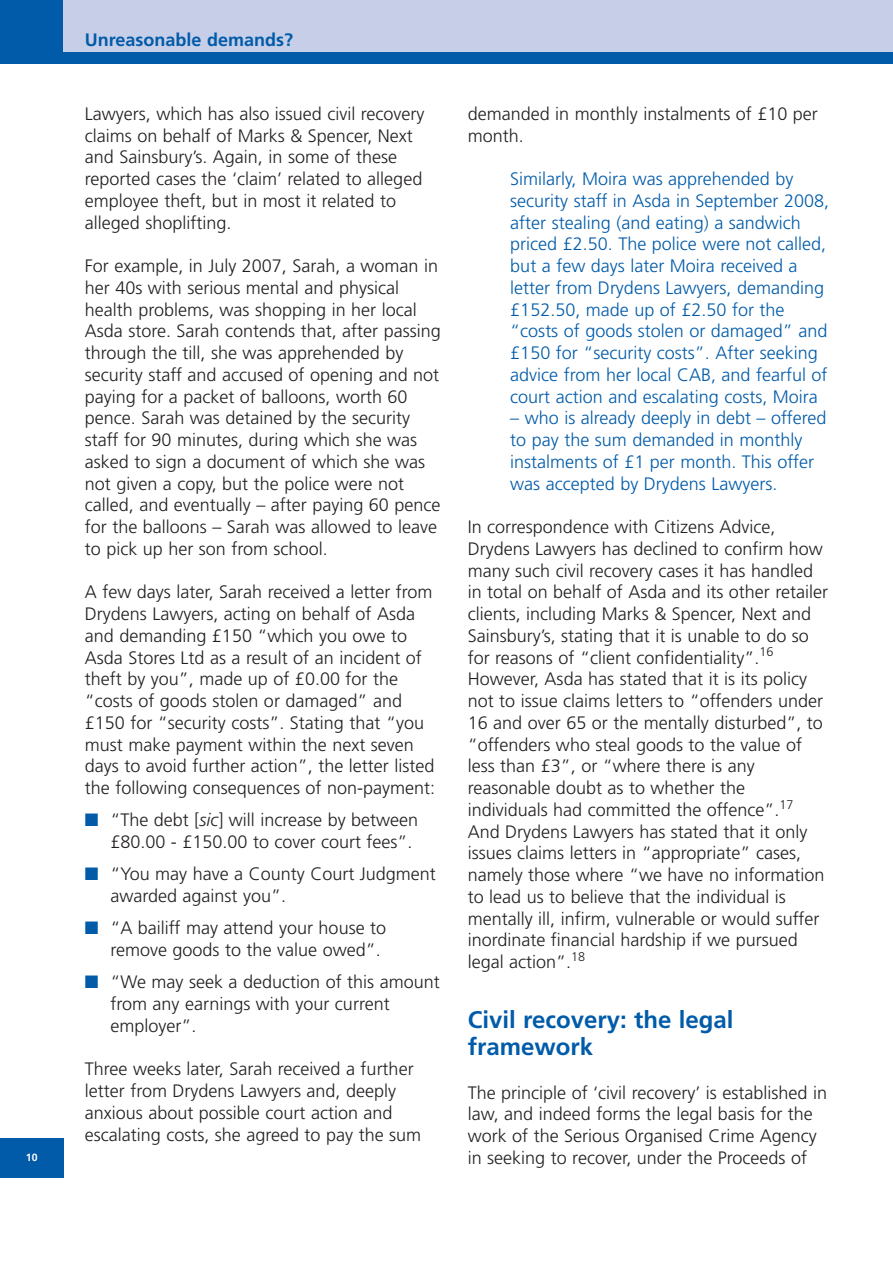
<style>
.page{position:relative;width:893px;height:1263px;background:#fff}
.page>*{position:absolute;margin:0;border:0;box-sizing:border-box;transform-origin:0 0}
.t1{font:700 24px/27px "Frutiger";color:#015ba9}
.t2{font:300 18px/21.8px "Frutiger";color:#231f20}
.t3{font:300 18px/21.8px "Frutiger";color:#015ba9}
.t4{font:700 18px "Frutiger";color:#015ba9}
.t5{font:700 10.5px "Frutiger";color:#fff}
.s1{color:#015ba9}
.s2{font-style:italic}
</style>
<div class="page">
<div style="left:0;top:0;width:892px;height:64px;background:#015ba9"></div>
<div style="left:0;top:1139px;width:64px;height:39px;background:#015ba9"></div>
<div style="left:64px;top:0;width:828px;height:51px;background:#c6cee8"></div>
<p class="t5" style="left:26px;top:1153px;width:13px">10</p>
<p class="t4" style="left:85px;top:32px;width:210px">Unreasonable demands?</p>
<p class="t2" style="left:85px;top:104px;width:341px">Lawyers, which has also issued civil recovery claims on behalf of Marks &amp; Spencer, Next and Sainsbury’s. Again, in some of these reported cases the ‘claim’ related to alleged employee theft, but in most it related to alleged shoplifting.</p>
<p class="t2" style="left:85px;top:256px;width:357px">For example, in July 2007, Sarah, a woman in her 40s with serious mental and physical health problems, was shopping in her local Asda store. Sarah contends that, after passing through the till, she was apprehended by security staff and accused of opening and not paying for a packet of balloons, worth 60 pence. Sarah was detained by the security staff for 90 minutes, during which she was asked to sign a document of which she was not given a copy, but the police were not called, and eventually – after paying 60 pence for the balloons – Sarah was allowed to leave to pick up her son from school.</p>
<p class="t2" style="left:85px;top:583px;width:352px">A few days later, Sarah received a letter from Drydens Lawyers, acting on behalf of Asda and demanding £150 “which you owe to Asda Stores Ltd as a result of an incident of theft by you”, made up of £0.00 for the “costs of goods stolen or damaged” and £150 for “security costs”. Stating that “you must make payment within the next seven days to avoid further action”, the letter listed the following consequences of non-payment:</p>
<p class="t2" style="left:110px;top:811px;width:309px;text-indent:-26px"><span class="s1">■</span> “The debt [<span class="s2">sic</span>] will increase by between £80.00 - £150.00 to cover court fees”.</p>
<p class="t2" style="left:110px;top:865px;width:327px;text-indent:-26px"><span class="s1">■</span> “You may have a County Court Judgment awarded against you”.</p>
<p class="t2" style="left:110px;top:919px;width:277px;text-indent:-26px"><span class="s1">■</span> “A bailiff may attend your house to remove goods to the value owed”.</p>
<p class="t2" style="left:110px;top:973px;width:331px;text-indent:-26px"><span class="s1">■</span> “We may seek a deduction of this amount from any earnings with your current employer”.</p>
<p class="t2" style="left:85px;top:1060px;width:338px">Three weeks later, Sarah received a further letter from Drydens Lawyers and, deeply anxious about possible court action and escalating costs, she agreed to pay the sum</p>
<p class="t2" style="left:468px;top:104px;width:351px">demanded in monthly instalments of £10 per month.</p>
<p class="t3" style="left:510px;top:169px;width:320px">Similarly, Moira was apprehended by security staff in Asda in September 2008, after stealing (and eating) a sandwich priced £2.50. The police were not called, but a few days later Moira received a letter from Drydens Lawyers, demanding £152.50, made up of £2.50 for the “costs of goods stolen or damaged” and £150 for “security costs”. After seeking advice from her local CAB, and fearful of court action and escalating costs, Moira</p>
<p class="t3" style="left:510px;top:409px;width:318px">– who is already deeply in debt – offered to pay the sum demanded in monthly instalments of £1 per month. This offer was accepted by Drydens Lawyers.</p>
<p class="t2" style="left:468px;top:517px;width:362px">In correspondence with Citizens Advice, Drydens Lawyers has declined to confirm how many such civil recovery cases it has handled in total on behalf of Asda and its other retailer clients, including Marks &amp; Spencer, Next and Sainsbury’s, stating that it is unable to do so for reasons of “client confidentiality”.<sup>16<br></sup>However, Asda has stated that it is its policy not to issue claims letters to “offenders under 16 and over 65 or the mentally disturbed”, to “offenders who steal goods to the value of less than £3”, or “where there is any reasonable doubt as to whether the individuals had committed the offence”.<sup>17<br></sup>And Drydens Lawyers has stated that it only issues claims letters in “appropriate” cases, namely those where “we have no information to lead us to believe that the individual is mentally ill, infirm, vulnerable or would suffer inordinate financial hardship if we pursued legal action”.<sup>18</sup></p>
<h1 class="t1" style="left:468px;top:1008px;width:267px">Civil recovery: the legal framework</h1>
<p class="t2" style="left:468px;top:1083px;width:361px">The principle of ‘civil recovery’ is established in law, and indeed forms the legal basis for the work of the Serious Organised Crime Agency in seeking to recover, under the Proceeds of</p>
</div>
